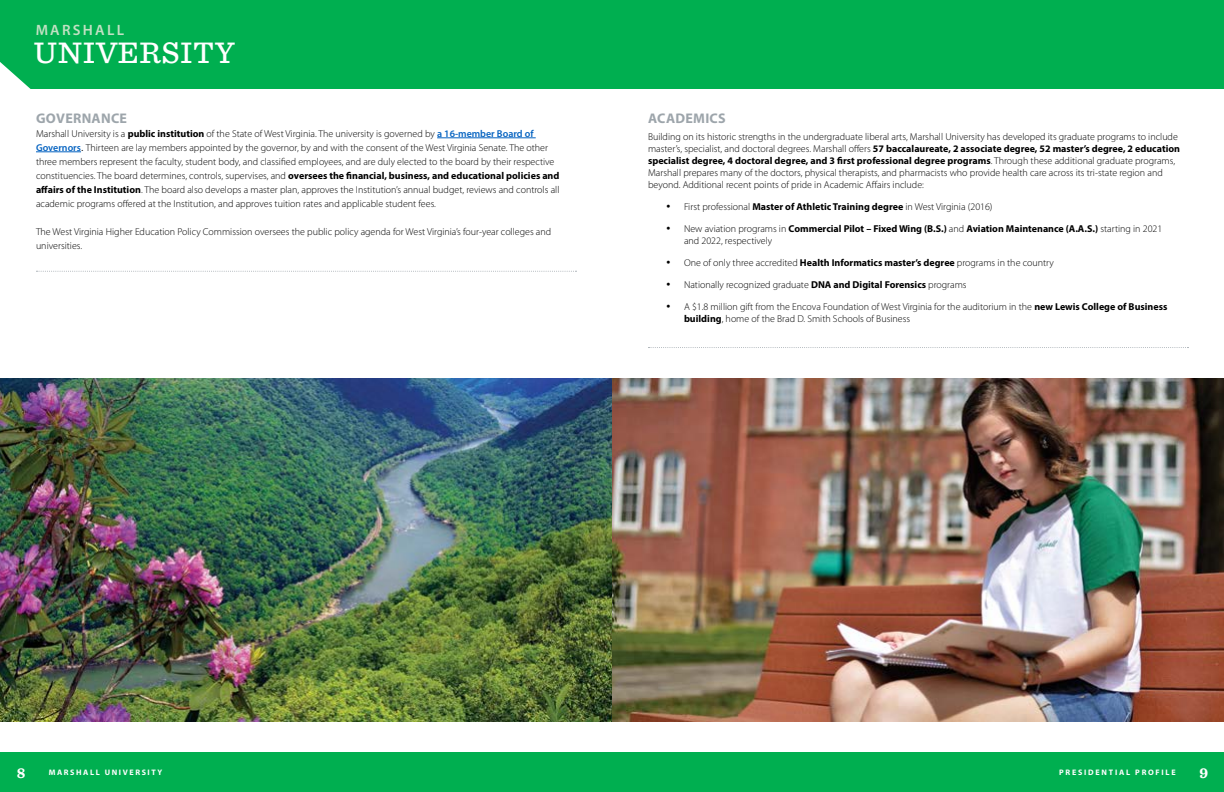
<style>
.page{position:relative;width:1224px;height:792px;background:#fff}
.page>*{position:absolute;margin:0;border:0;box-sizing:border-box;transform-origin:0 0}
.t1{font:500 31px "Sentinel";letter-spacing:.02em;color:#fff}
.t2{font:600 15px "Myriad Pro";letter-spacing:.15em;color:#c2e1c3}
.t3{font:700 15px "Sentinel";color:#fff}
.t4{font:700 14px "Myriad Pro";letter-spacing:.02em;color:#9da5ab}
.t5{font:300 10px/14px "Myriad Pro";color:#000}
.t6{font:700 8px "Myriad Pro";letter-spacing:.215em;color:#fff}
.s1{font-weight:700}
.s2{font-weight:600;color:#0563c1}
.s3{font-family:"Calibri";font-weight:400}
</style>
<div class="page">
<div style="left:0;top:752px;width:1224px;height:40px;background:#00af50"></div>
<svg style="left:648px;top:347px;width:541px;height:1px"></svg>
<svg style="left:36px;top:271px;width:541px;height:1px"></svg>
<hr style="left:437px;top:138px;width:99px;height:1px;background:#0563c1">
<hr style="left:36px;top:152px;width:45px;height:1px;background:#0563c1">
<div style="left:0;top:0;width:613px;height:89px;background:#00af50"></div>
<div style="left:613px;top:0;width:611px;height:89px;background:#00af50"></div>
<img style="left:0;top:378px;width:1224px;height:343px">
<p class="t2" style="left:36px;top:20px;width:90px">MARSHALL</p>
<p class="t1" style="left:34px;top:29px;width:203px">UNIVERSITY</p>
<h3 class="t4" style="left:36px;top:109px;width:92px">GOVERNANCE</h3>
<p class="t5" style="left:36px;top:126px;width:525px">Marshall University is a <span class="s1">public institution</span> of the State of West Virginia. The university is governed by <span class="s2">a 16-member Board of Governors</span><span class="s3">.</span> Thirteen are lay members appointed by the governor, by and with the consent of the West Virginia Senate. The other three members represent the faculty, student body, and classifed employees, and are duly elected to the board by their respective constituencies. The board determines, controls, supervises, and <span class="s1">oversees the fnancial, business, and educational policies and afairs of the Institution</span>. The board also develops a master plan, approves the Institution’s annual budget, reviews and controls all academic programs ofered at the Institution, and approves tuition rates and applicable student fees.</p>
<p class="t5" style="left:36px;top:224px;width:517px">The West Virginia Higher Education Policy Commission oversees the public policy agenda for West Virginia’s four-year colleges and universities.</p>
<h3 class="t4" style="left:648px;top:109px;width:79px">ACADEMICS</h3>
<p class="t5" style="left:648px;top:130px;width:534px;line-height:12px">Building on its historic strengths in the undergraduate liberal arts, Marshall University has developed its graduate programs to include master’s, specialist, and doctoral degrees. Marshall ofers <span class="s1">57 baccalaureate, 2 associate degree, 52 master’s degree, 2 education specialist degree, 4 doctoral degree, and 3 frst professional degree programs</span>. Through these additional graduate programs, Marshall prepares many of the doctors, physical therapists, and pharmacists who provide health care across its tri-state region and beyond. Additional recent points of pride in Academic Afairs include:</p>
<p class="t5" style="left:666px;top:199px;width:328px">• First professional <span class="s1">Master of Athletic Training degree</span> in West Virginia (2016)</p>
<p class="t5" style="left:684px;top:222px;width:480px;line-height:12px;text-indent:-18px">• New aviation programs in <span class="s1">Commercial Pilot – Fixed Wing (B.S.)</span> and <span class="s1">Aviation Maintenance (A.A.S.)</span> starting in 2021 and 2022, respectively</p>
<p class="t5" style="left:666px;top:255px;width:389px">• One of only three accredited <span class="s1">Health Informatics master’s degree</span> programs in the country</p>
<p class="t5" style="left:666px;top:277px;width:302px">• Nationally recognized graduate <span class="s1">DNA and Digital Forensics</span> programs</p>
<p class="t5" style="left:684px;top:300px;width:485px;line-height:12px;text-indent:-18px">• A $1.8 million gift from the Encova Foundation of West Virginia for the auditorium in the <span class="s1">new Lewis College of Business building</span>, home of the Brad D. Smith Schools of Business</p>
<h2 class="t3" style="left:17px;top:761px;width:10px">8</h2>
<p class="t6" style="left:49px;top:767px;width:115px">MARSHALL UNIVERSITY</p>
<p class="t6" style="left:1059px;top:767px;width:118px">PRESIDENTIAL PROFILE</p>
<h2 class="t3" style="left:1200px;top:761px;width:10px">9</h2>
</div>
